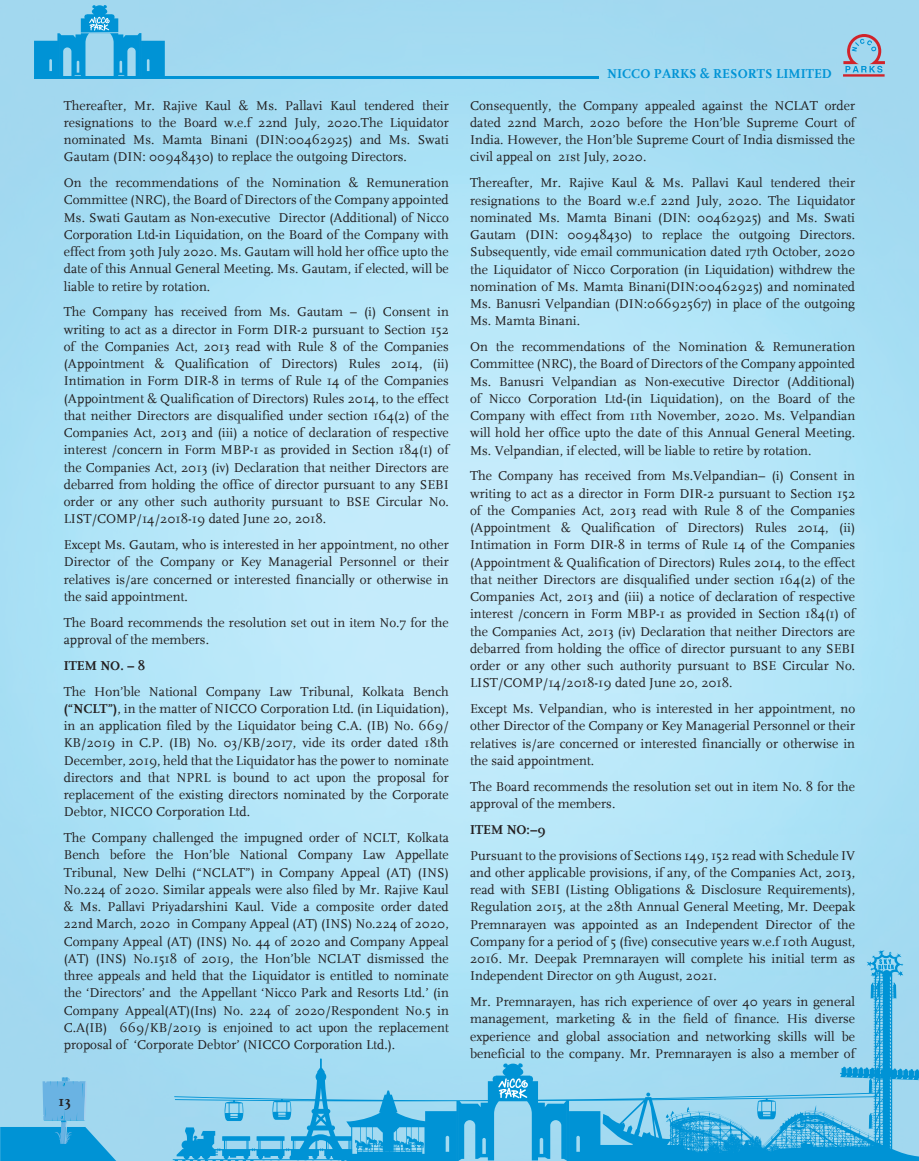
<style>
.page{position:relative;width:919px;height:1161px;background:#fff}
.page>*{position:absolute;margin:0;border:0;box-sizing:border-box;transform-origin:0 0}
.t1{font:700 15px "FF Scala";color:#231f20}
.t2{font:13.5px/17.2px "FF Scala";color:#231f20;text-align:justify}
.t3{font:700 13.5px "FF Scala";letter-spacing:.005em;color:#0093d5}
.s1{font-weight:700}
</style>
<div class="page">
<img style="left:0;top:0;width:918px;height:1161px">
<svg style="left:843px;top:34px;width:41px;height:43px;background:#9eaac1"></svg>
<hr style="left:34px;top:76px;width:564px;height:3px;background:#0093d5">
<svg style="left:34px;top:5px;width:131px;height:71px;background:#5cbae3"></svg>
<svg style="left:0;top:1077px;width:128px;height:84px;background:#66bce4"></svg>
<svg style="left:173px;top:950px;width:745px;height:211px;background:#88cfed"></svg>
<svg style="left:498px;top:1078px;width:30px;height:21px"></svg>
<p class="t2" style="left:64px;top:97px;width:386px">Thereafter, Mr. Rajive Kaul &amp; Ms. Pallavi Kaul tendered their resignations to the Board w.e.f 22nd July, 2020.The Liquidator nominated Ms. Mamta Binani (DIN:00462925) and Ms. Swati Gautam (DIN: 00948430) to replace the outgoing Directors.</p>
<p class="t2" style="left:64px;top:174px;width:386px">On the recommendations of the Nomination &amp; Remuneration Committee (NRC), the Board of Directors of the Company appointed Ms. Swati Gautam as Non-executive Director (Additional) of Nicco Corporation Ltd-in Liquidation, on the Board of the Company with effect from 30th July 2020. Ms. Gautam will hold her office upto the date of this Annual General Meeting. Ms. Gautam, if elected, will be liable to retire by rotation.</p>
<p class="t2" style="left:64px;top:304px;width:386px">The Company has received from Ms. Gautam – (i) Consent in writing to act as a director in Form DIR-2 pursuant to Section 152 of the Companies Act, 2013 read with Rule 8 of the Companies (Appointment &amp; Qualification of Directors) Rules 2014, (ii)<br>Intimation in Form DIR-8 in terms of Rule 14 of the Companies (Appointment &amp; Qualification of Directors) Rules 2014, to the effect that neither Directors are disqualified under section 164(2) of the Companies Act, 2013 and (iii) a notice of declaration of respective interest /concern in Form MBP-1 as provided in Section 184(1) of the Companies Act, 2013 (iv) Declaration that neither Directors are debarred from holding the office of director pursuant to any SEBI order or any other such authority pursuant to BSE Circular No.<br>LIST/COMP/14/2018-19 dated June 20, 2018.</p>
<p class="t2" style="left:64px;top:536px;width:386px">Except Ms. Gautam, who is interested in her appointment, no other Director of the Company or Key Managerial Personnel or their relatives is/are concerned or interested financially or otherwise in the said appointment.</p>
<p class="t2" style="left:64px;top:614px;width:386px">The Board recommends the resolution set out in item No.7 for the approval of the members.</p>
<p class="t2" style="left:64px;top:653px;width:386px;line-height:25.8px"><span class="s1">ITEM NO. – 8<br></span>The Hon’ble National Company Law Tribunal, Kolkata Bench</p>
<p class="t2" style="left:64px;top:700px;width:386px"><span class="s1">(“NCLT”)</span>, in the matter of NICCO Corporation Ltd. (in Liquidation), in an application filed by the Liquidator being C.A. (IB) No. 669/ KB/2019 in C.P. (IB) No. 03/KB/2017, vide its order dated 18th December, 2019, held that the Liquidator has the power to nominate directors and that NPRL is bound to act upon the proposal for replacement of the existing directors nominated by the Corporate Debtor, NICCO Corporation Ltd.</p>
<p class="t2" style="left:64px;top:829px;width:386px">The Company challenged the impugned order of NCLT, Kolkata Bench before the Hon’ble National Company Law Appellate Tribunal, New Delhi (“NCLAT”) in Company Appeal (AT) (INS)<br>No.224 of 2020. Similar appeals were also filed by Mr. Rajive Kaul &amp; Ms. Pallavi Priyadarshini Kaul. Vide a composite order dated 22nd March, 2020 in Company Appeal (AT) (INS) No.224 of 2020, Company Appeal (AT) (INS) No. 44 of 2020 and Company Appeal (AT) (INS) No.1518 of 2019, the Hon’ble NCLAT dismissed the three appeals and held that the Liquidator is entitled to nominate the ‘Directors’ and the Appellant ‘Nicco Park and Resorts Ltd.’ (in Company Appeal(AT)(Ins) No. 224 of 2020/Respondent No.5 in C.A(IB) 669/KB/2019 is enjoined to act upon the replacement proposal of ‘Corporate Debtor’ (NICCO Corporation Ltd.).</p>
<p class="t1" style="left:59px;top:1092px;width:14px">13</p>
<p class="t3" style="left:607px;top:66px;width:226px">NICCO PARKS &amp; RESORTS LIMITED</p>
<p class="t2" style="left:470px;top:97px;width:386px">Consequently, the Company appealed against the NCLAT order dated 22nd March, 2020 before the Hon’ble Supreme Court of India. However, the Hon’ble Supreme Court of India dismissed the civil appeal on 21st July, 2020.</p>
<p class="t2" style="left:470px;top:174px;width:386px">Thereafter, Mr. Rajive Kaul &amp; Ms. Pallavi Kaul tendered their resignations to the Board w.e.f 22nd July, 2020. The Liquidator nominated Ms. Mamta Binani (DIN: 00462925) and Ms. Swati Gautam (DIN: 00948430) to replace the outgoing Directors.<br>Subsequently, vide email communication dated 17th October, 2020 the Liquidator of Nicco Corporation (in Liquidation) withdrew the nomination of Ms. Mamta Binani(DIN:00462925) and nominated Ms. Banusri Velpandian (DIN:06692567) in place of the outgoing Ms. Mamta Binani.</p>
<p class="t2" style="left:470px;top:338px;width:386px">On the recommendations of the Nomination &amp; Remuneration Committee (NRC), the Board of Directors of the Company appointed Ms. Banusri Velpandian as Non-executive Director (Additional) of Nicco Corporation Ltd-(in Liquidation), on the Board of the Company with effect from 11th November, 2020. Ms. Velpandian will hold her office upto the date of this Annual General Meeting.<br>Ms. Velpandian, if elected, will be liable to retire by rotation.</p>
<p class="t2" style="left:470px;top:468px;width:386px">The Company has received from Ms.Velpandian– (i) Consent in writing to act as a director in Form DIR-2 pursuant to Section 152 of the Companies Act, 2013 read with Rule 8 of the Companies (Appointment &amp; Qualification of Directors) Rules 2014, (ii)<br>Intimation in Form DIR-8 in terms of Rule 14 of the Companies (Appointment &amp; Qualification of Directors) Rules 2014, to the effect that neither Directors are disqualified under section 164(2) of the Companies Act, 2013 and (iii) a notice of declaration of respective interest /concern in Form MBP-1 as provided in Section 184(1) of the Companies Act, 2013 (iv) Declaration that neither Directors are debarred from holding the office of director pursuant to any SEBI order or any other such authority pursuant to BSE Circular No.<br>LIST/COMP/14/2018-19 dated June 20, 2018.</p>
<p class="t2" style="left:470px;top:700px;width:386px">Except Ms. Velpandian, who is interested in her appointment, no other Director of the Company or Key Managerial Personnel or their relatives is/are concerned or interested financially or otherwise in the said appointment.</p>
<p class="t2" style="left:470px;top:778px;width:386px">The Board recommends the resolution set out in item No. 8 for the approval of the members.</p>
<p class="t2" style="left:470px;top:817px;width:386px;line-height:25.8px"><span class="s1">ITEM NO:–9<br></span>Pursuant to the provisions of Sections 149, 152 read with Schedule IV</p>
<p class="t2" style="left:470px;top:864px;width:386px">and other applicable provisions, if any, of the Companies Act, 2013, read with SEBI (Listing Obligations &amp; Disclosure Requirements), Regulation 2015, at the 28th Annual General Meeting, Mr. Deepak Premnarayen was appointed as an Independent Director of the Company for a period of 5 (five) consecutive years w.e.f 10th August, 2016. Mr. Deepak Premnarayen will complete his initial term as Independent Director on 9th August, 2021.</p>
<p class="t2" style="left:470px;top:993px;width:386px">Mr. Premnarayen, has rich experience of over 40 years in general management, marketing &amp; in the field of finance. His diverse experience and global association and networking skills will be beneficial to the company. Mr. Premnarayen is also a member of</p>
</div>
